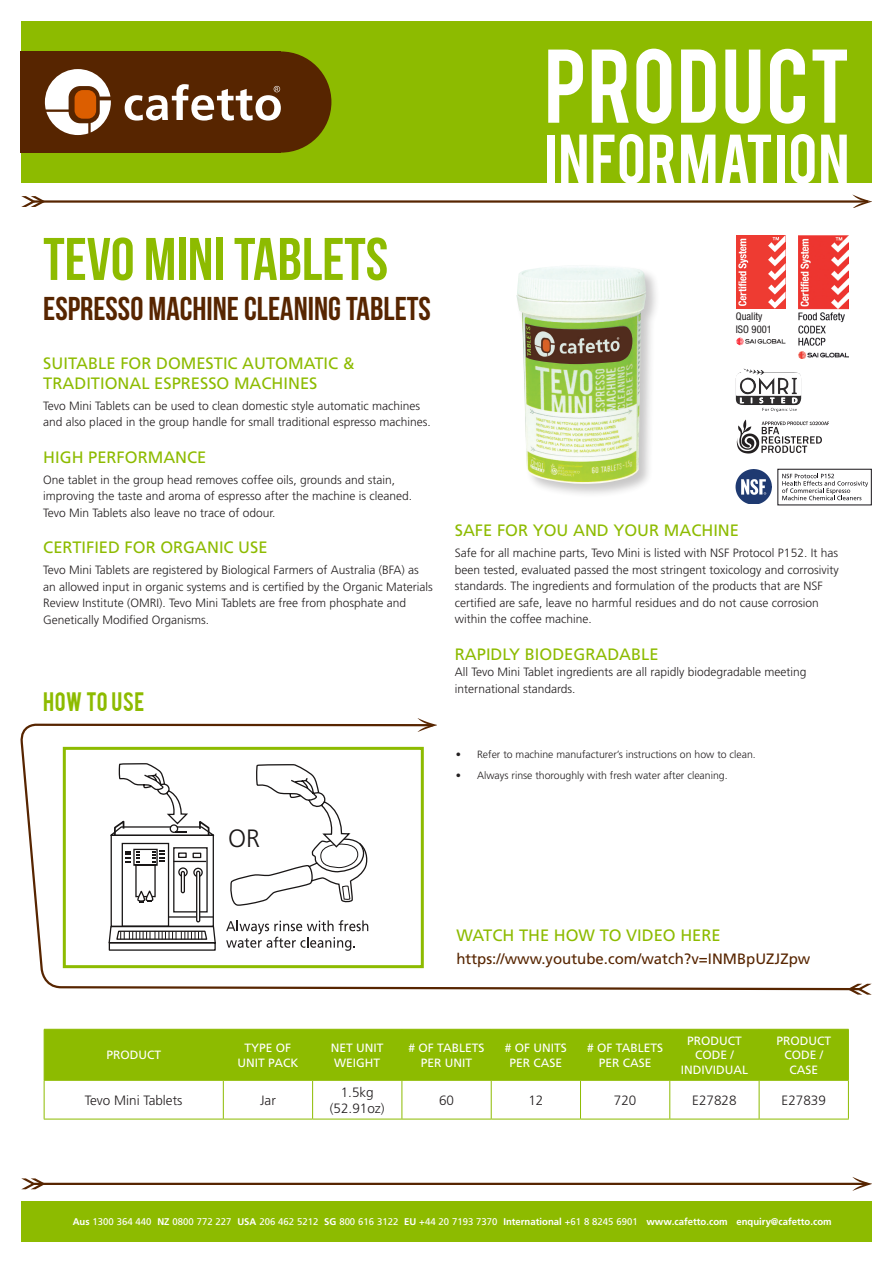
<style>
.page{position:relative;width:893px;height:1263px;background:#fff}
.page>*{position:absolute;margin:0;border:0;box-sizing:border-box;transform-origin:0 0}
.t1{font:82.2px "Bebas";letter-spacing:.02em;color:#fff}
.t2{font:60px "Bebas Neue";color:#8dbb00}
.t3{font:54.75px "Bebas";letter-spacing:.025em;color:#fff}
.t4{font:33px "Bebas Neue";color:#572500}
.t5{font:300 25.05px "Frutiger";color:#191616}
.t6{font:21px "Bebas";letter-spacing:.02em;color:#8dbb00}
.t7{font:16.5px/19.8px "Frutiger";color:#8dbb00}
.t8{font:15px "Frutiger";color:#572500}
.t9{font:300 13.5px/16.2px "Frutiger";color:#231f20;text-align:center}
.t10{font:300 12px/16.5px "Frutiger";color:#231f20}
.t11{font:12px/14.4px "Frutiger";color:#fff;text-align:center}
.t12{font:300 10.5px "Frutiger";color:#231f20}
.t13{font:condensed 10.5px/12.6px "Helvetica Neue";color:#231f20}
.t14{font:9.75px "Frutiger";color:#fff}
.s1{font-weight:700}
</style>
<div class="page">
<img style="left:736px;top:369px;width:65px;height:37px">
<img style="left:737px;top:420px;width:91px;height:34px">
<div style="left:21px;top:21px;width:851px;height:162px;background:#8dbb00"></div>
<div style="left:21px;top:1201px;width:851px;height:41px;background:#8dbb00"></div>
<div style="left:21px;top:51px;width:260px;height:102px;background:#572500"></div>
<div style="left:230px;top:51px;width:101px;height:102px;background:#572500;border-radius:50%"></div>
<svg style="left:45px;top:69px;width:66px;height:66px"></svg>
<div style="left:75px;top:90px;width:21px;height:29px;background:#dc5e00;border-radius:8px"></div>
<svg style="left:125px;top:84px;width:156px;height:37px"></svg>
<hr style="left:34px;top:200px;width:833px;height:3px;background:#572500">
<svg style="left:21px;top:196px;width:25px;height:11px"></svg>
<svg style="left:852px;top:195px;width:20px;height:13px"></svg>
<hr style="left:34px;top:1183px;width:833px;height:2px;background:#572500">
<svg style="left:21px;top:1178px;width:25px;height:11px"></svg>
<svg style="left:852px;top:1177px;width:20px;height:13px"></svg>
<div style="left:45px;top:1030px;width:803px;height:50px;background:#8dbb00"></div>
<hr style="left:44px;top:1029px;width:1px;height:51px;background:#8dbb00">
<hr style="left:44px;top:1029px;width:179px;height:1px;background:#8dbb00">
<hr style="left:223px;top:1029px;width:90px;height:1px;background:#8dbb00">
<hr style="left:313px;top:1029px;width:89px;height:1px;background:#8dbb00">
<hr style="left:402px;top:1029px;width:89px;height:1px;background:#8dbb00">
<hr style="left:491px;top:1029px;width:89px;height:1px;background:#8dbb00">
<hr style="left:580px;top:1029px;width:90px;height:1px;background:#8dbb00">
<hr style="left:670px;top:1029px;width:89px;height:1px;background:#8dbb00">
<hr style="left:759px;top:1029px;width:90px;height:1px;background:#8dbb00">
<hr style="left:223px;top:1029px;width:1px;height:51px;background:#8dbb00">
<hr style="left:312px;top:1029px;width:1px;height:51px;background:#8dbb00">
<hr style="left:402px;top:1029px;width:1px;height:51px;background:#8dbb00">
<hr style="left:491px;top:1029px;width:1px;height:51px;background:#8dbb00">
<hr style="left:580px;top:1029px;width:1px;height:51px;background:#8dbb00">
<hr style="left:670px;top:1029px;width:1px;height:51px;background:#8dbb00">
<hr style="left:759px;top:1029px;width:1px;height:51px;background:#8dbb00">
<hr style="left:848px;top:1029px;width:1px;height:51px;background:#8dbb00">
<hr style="left:44px;top:1081px;width:1px;height:38px;background:#8dbb00">
<hr style="left:44px;top:1080px;width:179px;height:1px;background:#8dbb00">
<hr style="left:223px;top:1080px;width:90px;height:1px;background:#8dbb00">
<hr style="left:313px;top:1080px;width:89px;height:1px;background:#8dbb00">
<hr style="left:402px;top:1080px;width:89px;height:1px;background:#8dbb00">
<hr style="left:491px;top:1080px;width:89px;height:1px;background:#8dbb00">
<hr style="left:580px;top:1080px;width:90px;height:1px;background:#8dbb00">
<hr style="left:670px;top:1080px;width:89px;height:1px;background:#8dbb00">
<hr style="left:759px;top:1080px;width:90px;height:1px;background:#8dbb00">
<hr style="left:223px;top:1081px;width:1px;height:38px;background:#8dbb00">
<hr style="left:312px;top:1081px;width:1px;height:38px;background:#8dbb00">
<hr style="left:402px;top:1081px;width:1px;height:38px;background:#8dbb00">
<hr style="left:491px;top:1081px;width:1px;height:38px;background:#8dbb00">
<hr style="left:580px;top:1081px;width:1px;height:38px;background:#8dbb00">
<hr style="left:669px;top:1081px;width:1px;height:38px;background:#8dbb00">
<hr style="left:759px;top:1081px;width:1px;height:38px;background:#8dbb00">
<hr style="left:848px;top:1081px;width:1px;height:38px;background:#8dbb00">
<hr style="left:223px;top:1119px;width:90px;height:1px;background:#8dbb00">
<hr style="left:313px;top:1119px;width:89px;height:1px;background:#8dbb00">
<hr style="left:402px;top:1119px;width:89px;height:1px;background:#8dbb00">
<hr style="left:491px;top:1119px;width:89px;height:1px;background:#8dbb00">
<hr style="left:580px;top:1119px;width:90px;height:1px;background:#8dbb00">
<hr style="left:670px;top:1119px;width:89px;height:1px;background:#8dbb00">
<hr style="left:759px;top:1119px;width:90px;height:1px;background:#8dbb00">
<hr style="left:44px;top:1119px;width:179px;height:1px;background:#8dbb00">
<img style="left:798px;top:235px;width:50px;height:124px">
<div style="left:736px;top:235px;width:49px;height:74px;background:#ee3b32"></div>
<svg style="left:738px;top:239px;width:10px;height:67px"></svg>
<svg style="left:768px;top:235px;width:18px;height:74px"></svg>
<svg style="left:736px;top:338px;width:49px;height:7px"></svg>
<svg style="left:417px;top:718px;width:10px;height:4px"></svg>
<svg style="left:20px;top:722px;width:842px;height:269px"></svg>
<svg style="left:847px;top:984px;width:25px;height:11px"></svg>
<img style="left:736px;top:469px;width:35px;height:35px">
<svg style="left:782px;top:473px;width:86px;height:27px"></svg>
<div style="left:515px;top:263px;width:145px;height:235px;background:#231f20;opacity:.25"></div>
<img style="left:516px;top:265px;width:130px;height:219px">
<img style="left:525px;top:324px;width:107px;height:40px">
<svg style="left:229px;top:763px;width:141px;height:150px"></svg>
<svg style="left:107px;top:762px;width:111px;height:189px"></svg>
<svg style="left:226px;top:920px;width:142px;height:31px"></svg>
<p class="t2" style="left:43px;top:226px;width:346px">TEVO MINI TABLETS</p>
<p class="t4" style="left:43px;top:290px;width:389px">ESPRESSO MACHINE CLEANING TABLETS</p>
<p class="t7" style="left:43px;top:353px;width:313px">SUITABLE FOR DOMESTIC AUTOMATIC &amp;<br>TRADITIONAL ESPRESSO MACHINES</p>
<p class="t10" style="left:43px;top:397px;width:389px">Tevo Mini Tablets can be used to clean domestic style automatic machines and also placed in the group handle for small traditional espresso machines.</p>
<p class="t7" style="left:43px;top:447px;width:165px">HIGH PERFORMANCE</p>
<p class="t10" style="left:43px;top:471px;width:370px">One tablet in the group head removes coffee oils, grounds and stain, improving the taste and aroma of espresso after the machine is cleaned.<br>Tevo Min Tablets also leave no trace of odour.</p>
<p class="t7" style="left:43px;top:538px;width:226px">CERTIFIED FOR ORGANIC USE</p>
<p class="t10" style="left:43px;top:562px;width:391px">Tevo Mini Tablets are registered by Biological Farmers of Australia (BFA) as an allowed input in organic systems and is certified by the Organic Materials Review Institute (OMRI). Tevo Mini Tablets are free from phosphate and Genetically Modified Organisms.</p>
<p class="t6" style="left:43px;top:686px;width:103px">HOW TO USE</p>
<h3 class="t5" style="left:228px;top:824px;width:34px">OR</h3>
<p class="t1" style="left:544px;top:26px;width:308px">PRODUCT</p>
<p class="t3" style="left:544px;top:119px;width:306px">INFORMATION</p>
<p class="t13" style="left:736px;top:310px;width:37px">Quality<br>ISO 9001</p>
<p class="t7" style="left:455px;top:521px;width:286px">SAFE FOR YOU AND YOUR MACHINE</p>
<p class="t10" style="left:455px;top:545px;width:385px">Safe for all machine parts, Tevo Mini is listed with NSF Protocol P152. It has been tested, evaluated passed the most stringent toxicology and corrosivity standards. The ingredients and formulation of the products that are NSF certified are safe, leave no harmful residues and do not cause corrosion within the coffee machine.</p>
<p class="t7" style="left:455px;top:644px;width:205px">RAPIDLY BIODEGRADABLE</p>
<p class="t10" style="left:455px;top:664px;width:353px">All Tevo Mini Tablet ingredients are all rapidly biodegradable meeting international standards.</p>
<p class="t12" style="left:456px;top:749px;width:301px">• Refer to machine manufacturer’s instructions on how to clean.</p>
<p class="t12" style="left:456px;top:769px;width:273px">• Always rinse thoroughly with fresh water after cleaning.</p>
<p class="t7" style="left:456px;top:925px;width:266px">WATCH THE HOW TO VIDEO HERE</p>
<p class="t8" style="left:456px;top:949px;width:356px">https://www.youtube.com/watch?v=INMBpUZJZpw</p>
<p class="t11" style="left:106px;top:1048px;width:56px">PRODUCT</p>
<p class="t11" style="left:237px;top:1041px;width:62px">TYPE OF<br>UNIT PACK</p>
<p class="t11" style="left:331px;top:1041px;width:54px;text-align:left">NET UNIT<br>WEIGHT</p>
<p class="t11" style="left:409px;top:1041px;width:78px"># OF TABLETS<br>PER UNIT</p>
<p class="t11" style="left:505px;top:1041px;width:64px"># OF UNITS<br>PER CASE</p>
<p class="t11" style="left:587px;top:1041px;width:78px"># OF TABLETS<br>PER CASE</p>
<p class="t11" style="left:681px;top:1033px;width:69px">PRODUCT<br>CODE /<br>INDIVIDUAL</p>
<p class="t11" style="left:776px;top:1033px;width:56px">PRODUCT<br>CODE /<br>CASE</p>
<p class="t9" style="left:85px;top:1092px;width:99px">Tevo Mini Tablets</p>
<p class="t9" style="left:260px;top:1092px;width:17px">Jar</p>
<p class="t9" style="left:330px;top:1084px;width:56px">1.5kg (52.91oz)</p>
<p class="t9" style="left:439px;top:1092px;width:17px">60</p>
<p class="t9" style="left:528px;top:1092px;width:17px">12</p>
<p class="t9" style="left:614px;top:1092px;width:24px">720</p>
<p class="t9" style="left:692px;top:1092px;width:46px">E27828</p>
<p class="t9" style="left:782px;top:1092px;width:46px">E27839</p>
<p class="t14" style="left:73px;top:1216px;width:760px"><span class="s1">Aus</span> 1300 364 440 <span class="s1">NZ</span> 0800 772 227 <span class="s1">USA</span> 206 462 5212 <span class="s1">SG</span> 800 616 3122 <span class="s1">EU</span> +44 20 7193 7370 <span class="s1">International</span> +61 8 8245 6901 <span class="s1">www.cafetto.com enquiry@cafetto.com</span></p>
</div>
